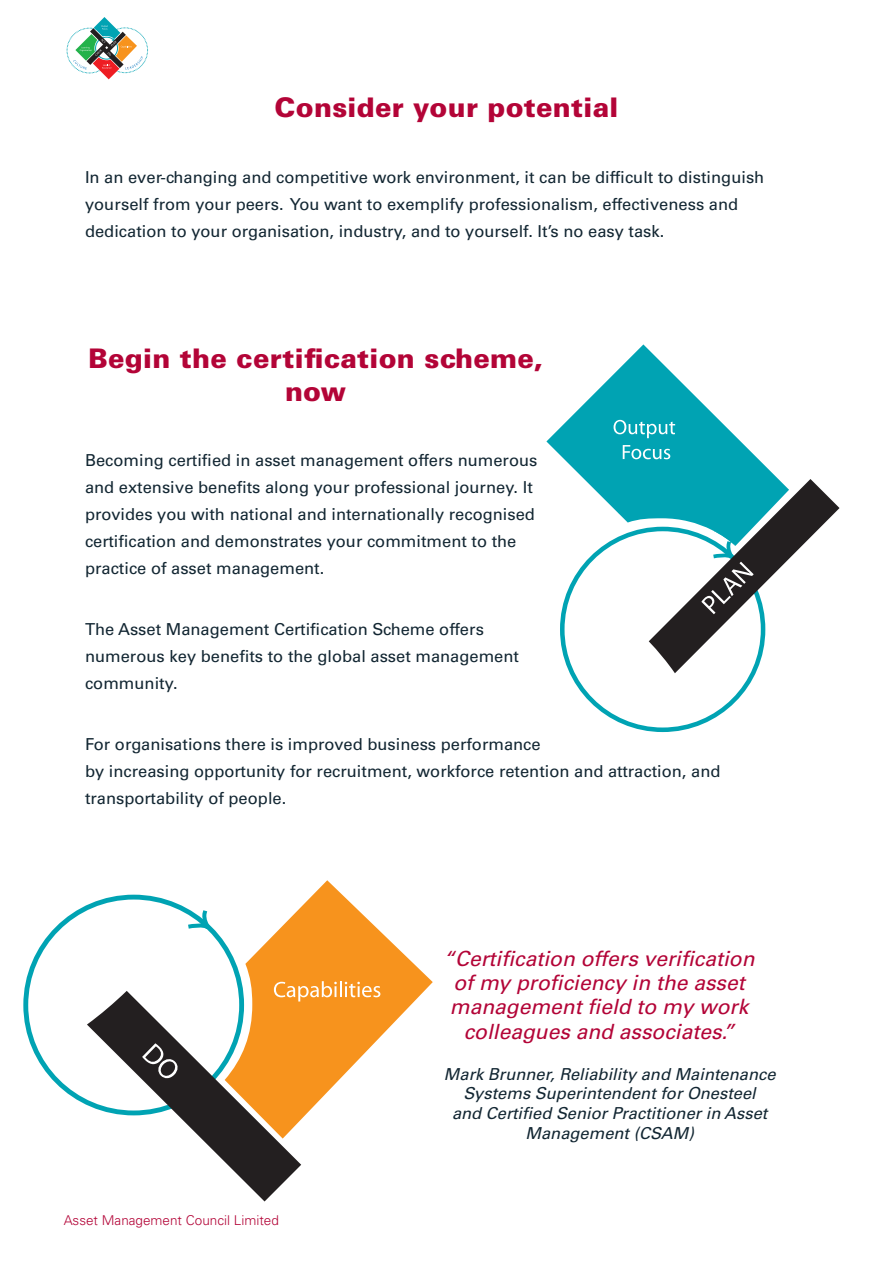
<style>
.page{position:relative;width:893px;height:1263px;background:#fff}
.page>*{position:absolute;margin:0;border:0;box-sizing:border-box;transform-origin:0 0}
.t1{font:900 27px/32.4px "Univers LT Std";letter-spacing:.01em;color:#b30437;text-align:center}
.t2{font:italic 21px/24.2px "Univers LT Std";color:#b30437;text-align:center}
.t3{font:16.5px/27px "Univers LT Std";color:#122632}
.t4{font:italic 16.5px/19.8px "Univers LT Std";color:#122632;text-align:center}
.t5{font:300 13.5px "Univers LT Std";color:#b30437}
</style>
<div class="page">
<svg style="left:73px;top:17px;width:70px;height:62px"></svg>
<svg style="left:186px;top:908px;width:26px;height:22px"></svg>
<svg style="left:225px;top:880px;width:208px;height:157px"></svg>
<svg style="left:87px;top:981px;width:293px;height:220px"></svg>
<svg style="left:546px;top:344px;width:232px;height:202px"></svg>
<svg style="left:649px;top:479px;width:190px;height:194px"></svg>
<svg style="left:614px;top:420px;width:61px;height:18px"></svg>
<svg style="left:623px;top:445px;width:47px;height:14px"></svg>
<h1 class="t1" style="left:275px;top:91px;width:345px">Consider your potential</h1>
<p class="t3" style="left:85px;top:163px;width:681px">In an ever-changing and competitive work environment, it can be difficult to distinguish yourself from your peers. You want to exemplify professionalism, effectiveness and dedication to your organisation, industry, and to yourself. It’s no easy task.</p>
<h1 class="t1" style="left:88px;top:342px;width:456px">Begin the certification scheme, now</h1>
<p class="t3" style="left:85px;top:447px;width:454px">Becoming certified in asset management offers numerous and extensive benefits along your professional journey. It provides you with national and internationally recognised certification and demonstrates your commitment to the practice of asset management.</p>
<p class="t3" style="left:85px;top:616px;width:435px">The Asset Management Certification Scheme offers numerous key benefits to the global asset management community.</p>
<p class="t3" style="left:85px;top:731px;width:637px">For organisations there is improved business performance<br>by increasing opportunity for recruitment, workforce retention and attraction, and transportability of people.</p>
<p class="t5" style="left:64px;top:1212px;width:217px">Asset Management Council Limited</p>
<p class="t2" style="left:444px;top:947px;width:312px">“Certification offers verification of my proficiency in the asset management field to my work colleagues and associates.”</p>
<p class="t4" style="left:444px;top:1064px;width:333px">Mark Brunner, Reliability and Maintenance Systems Superintendent for Onesteel<br>and Certified Senior Practitioner in Asset Management (CSAM)</p>
</div>
